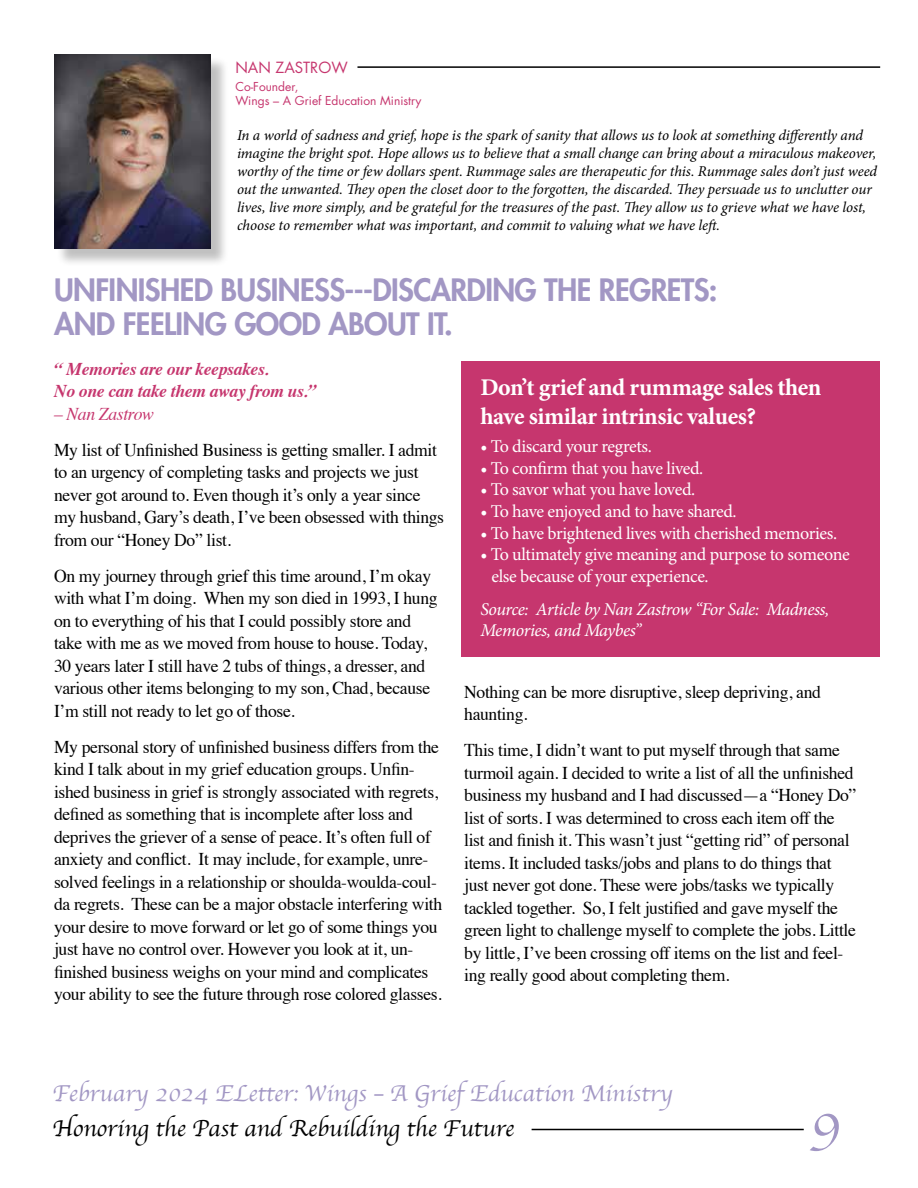
<style>
.page{position:relative;width:918px;height:1188px;background:#fff}
.page>*{position:absolute;margin:0;border:0;box-sizing:border-box;transform-origin:0 0}
.t1{font:57px "Apple Chancery";color:#a297c4}
.t2{font:800 30px/34.5px "Futura Std";letter-spacing:-.02em;color:#a297c4}
.t3{font:700 24px/28.8px "Minion Pro";letter-spacing:-.02em;color:#fff}
.t4{font:24px "Apple Chancery";color:#a297c4}
.t5{font:24px "Apple Chancery";color:#000}
.t6{font:18px/22.5px "Times";letter-spacing:-.02em;color:#000}
.t7{font:18px/21.6px "Minion Pro";letter-spacing:-.025em;color:#fff}
.t8{font:italic 18px/21.6px "Minion Pro";letter-spacing:-.03em;color:#fff}
.t9{font:italic 700 18px/22.5px "Times";letter-spacing:-.02em;color:#c6366e}
.t10{font:italic 18px "Times";letter-spacing:-.02em;color:#c6366e}
.t11{font:italic 15px/18px "Minion Pro";letter-spacing:-.01em;color:#000}
.t12{font:15px "Futura Std";color:#c6366e}
.t13{font:12px/14.4px "Futura Std";color:#c6366e}
</style>
<div class="page">
<hr style="left:532px;top:1129px;width:272px;height:1px;background:#000">
<div style="left:56px;top:56px;width:174px;height:211px;background:#000;opacity:.25"></div>
<img style="left:54px;top:54px;width:157px;height:194px">
<hr style="left:357px;top:66px;width:523px;height:2px;background:#000">
<div style="left:461px;top:361px;width:419px;height:296px;background:#c6366e"></div>
<p class="t12" style="left:235px;top:58px;width:114px">NAN ZASTROW</p>
<p class="t13" style="left:235px;top:79px;width:188px">Co-Founder,<br>Wings – A Grief Education Ministry</p>
<p class="t11" style="left:237px;top:126px;width:642px">In a world of sadness and grief, hope is the spark of sanity that allows us to look at something differently and imagine the bright spot. Hope allows us to believe that a small change can bring about a miraculous makeover, worthy of the time or few dollars spent. Rummage sales are therapeutic for this. Rummage sales don’t just weed out the unwanted. They open the closet door to the forgotten, the discarded. They persuade us to unclutter our lives, live more simply, and be grateful for the treasures of the past. They allow us to grieve what we have lost, choose to remember what was important, and commit to valuing what we have left.</p>
<h2 class="t2" style="left:54px;top:272px;width:665px">UNFINISHED BUSINESS---DISCARDING THE REGRETS:<br>AND FEELING GOOD ABOUT IT.</h2>
<p class="t9" style="left:54px;top:356px;width:264px">“ Memories are our keepsakes.<br>No one can take them away from us.”</p>
<p class="t10" style="left:54px;top:398px;width:102px">– Nan Zastrow</p>
<p class="t6" style="left:54px;top:437px;width:392px">My list of Unfinished Business is getting smaller. I admit to an urgency of completing tasks and projects we just never got around to. Even though it’s only a year since my husband, Gary’s death, I’ve been obsessed with things from our “Honey Do” list.</p>
<p class="t6" style="left:54px;top:563px;width:385px">On my journey through grief this time around, I’m okay with what I’m doing. When my son died in 1993, I hung on to everything of his that I could possibly store and take with me as we moved from house to house. Today, 30 years later I still have 2 tubs of things, a dresser, and various other items belonging to my son, Chad, because I’m still not ready to let go of those.</p>
<p class="t6" style="left:54px;top:734px;width:390px">My personal story of unfinished business differs from the kind I talk about in my grief education groups. Unfin&shy;ished business in grief is strongly associated with regrets, defined as something that is incomplete after loss and deprives the griever of a sense of peace. It’s often full of anxiety and conflict. It may include, for example, unre&shy;solved feelings in a relationship or shoulda-woulda-coul&shy;da regrets. These can be a major obstacle interfering with your desire to move forward or let go of some things you just have no control over. However you look at it, un&shy;finished business weighs on your mind and complicates your ability to see the future through rose colored glasses.</p>
<h3 class="t3" style="left:480px;top:373px;width:343px">Don’t grief and rummage sales then have similar intrinsic values?</h3>
<p class="t7" style="left:480px;top:436px;width:173px">• To discard your regrets.</p>
<p class="t7" style="left:480px;top:457px;width:225px">• To confirm that you have lived.</p>
<p class="t7" style="left:480px;top:479px;width:216px">• To savor what you have loved.</p>
<p class="t7" style="left:480px;top:501px;width:258px">• To have enjoyed and to have shared.</p>
<p class="t7" style="left:480px;top:522px;width:358px">• To have brightened lives with cherished memories.</p>
<p class="t7" style="left:492px;top:544px;width:360px;text-indent:-11px">• To ultimately give meaning and purpose to someone else because of your experience.</p>
<p class="t8" style="left:480px;top:598px;width:351px">Source: Article by Nan Zastrow “For Sale: Madness,<br>Memories, and Maybes”</p>
<p class="t6" style="left:464px;top:679px;width:358px">Nothing can be more disruptive, sleep depriving, and haunting.</p>
<p class="t6" style="left:464px;top:737px;width:394px">This time, I didn’t want to put myself through that same turmoil again. I decided to write a list of all the unfinished business my husband and I had discussed—a “Honey Do” list of sorts. I was determined to cross each item off the list and finish it. This wasn’t just “getting rid” of personal items. It included tasks/jobs and plans to do things that just never got done. These were jobs/tasks we typically tackled together. So, I felt justified and gave myself the green light to challenge myself to complete the jobs. Little by little, I’ve been crossing off items on the list and feel&shy;ing really good about completing them.</p>
<h3 class="t4" style="left:52px;top:1074px;width:622px">February 2024 ELetter: Wings – A Grief Education Ministry</h3>
<h3 class="t5" style="left:52px;top:1109px;width:463px">Honoring the Past and Rebuilding the Future</h3>
<h1 class="t1" style="left:809px;top:1077px;width:34px">9</h1>
</div>
